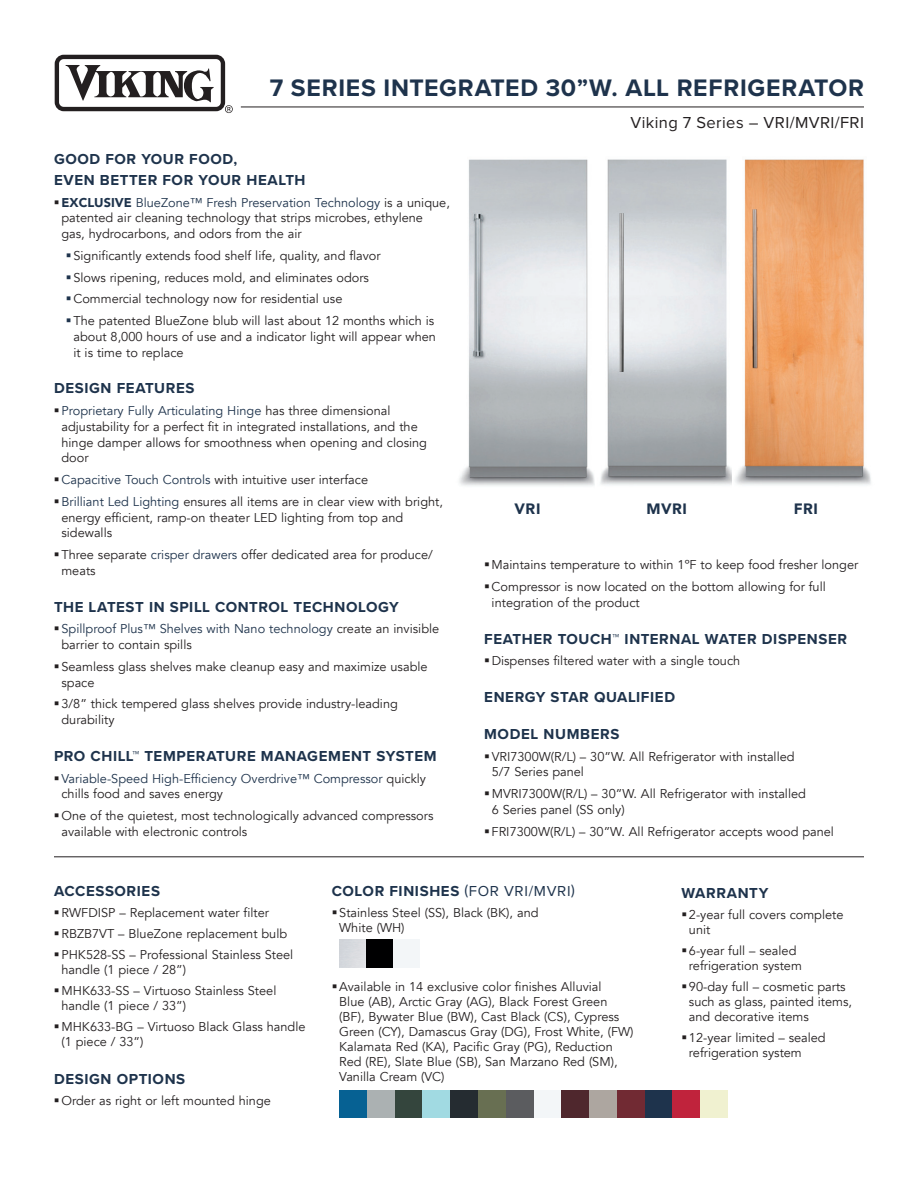
<style>
.page{position:relative;width:918px;height:1188px;background:#fff}
.page>*{position:absolute;margin:0;border:0;box-sizing:border-box;transform-origin:0 0}
.t1{font:700 24.75px "Proxima Nova";letter-spacing:.025em;color:#1e334c}
.t2{font:16.5px "Proxima Nova";letter-spacing:.025em;color:#231f20}
.t3{font:700 15px/21px "Proxima Nova";letter-spacing:.04em;color:#1e334c}
.t4{font:900 15px "Avenir";letter-spacing:.035em;color:#1e334c}
.t5{font:12.75px/15.8px "Avenir";color:#231f20}
.t6{font:12.75px/15.8px "Avenir";color:#1e334c}
.s1{font-weight:900;color:#1e334c}
.s2{color:#1e334c}
.s3{color:#231f20}
.s4{font-weight:400}
</style>
<div class="page">
<hr style="left:54px;top:856px;width:810px;height:1px;background:#231f20">
<img style="left:459px;top:159px;width:136px;height:327px">
<img style="left:600px;top:159px;width:132px;height:326px">
<img style="left:735px;top:159px;width:136px;height:326px">
<hr style="left:241px;top:107px;width:623px;height:1px;background:#231f20">
<svg style="left:55px;top:55px;width:178px;height:58px"></svg>
<div style="left:393px;top:940px;width:27px;height:28px;background:#f3f6f8"></div>
<div style="left:366px;top:940px;width:27px;height:28px;background:#000001"></div>
<div style="left:589px;top:1090px;width:28px;height:28px;background:#ada6a0"></div>
<div style="left:534px;top:1090px;width:27px;height:28px;background:#f3f6f8"></div>
<div style="left:506px;top:1090px;width:27px;height:28px;background:#5b5c5f"></div>
<div style="left:450px;top:1090px;width:28px;height:28px;background:#252c31"></div>
<div style="left:700px;top:1090px;width:28px;height:28px;background:#f0f1d0"></div>
<div style="left:478px;top:1090px;width:28px;height:28px;background:#686f52"></div>
<div style="left:395px;top:1090px;width:27px;height:28px;background:#34453d"></div>
<div style="left:367px;top:1090px;width:28px;height:28px;background:#abb1b2"></div>
<div style="left:422px;top:1090px;width:28px;height:28px;background:#a1dae2"></div>
<div style="left:339px;top:1090px;width:28px;height:28px;background:#066193"></div>
<div style="left:645px;top:1090px;width:27px;height:28px;background:#1e334c"></div>
<div style="left:673px;top:1090px;width:27px;height:28px;background:#c0233c"></div>
<div style="left:617px;top:1090px;width:28px;height:28px;background:#712a33"></div>
<div style="left:561px;top:1090px;width:28px;height:28px;background:#4f272d"></div>
<h1 class="t1" style="left:270px;top:70px;width:596px">7 SERIES INTEGRATED 30”W. ALL REFRIGERATOR</h1>
<p class="t2" style="left:630px;top:110px;width:235px">Viking 7 Series – VRI/MVRI/FRI</p>
<p class="t3" style="left:54px;top:148px;width:253px">GOOD FOR YOUR FOOD,<br>EVEN BETTER FOR YOUR HEALTH</p>
<p class="t5" style="left:61px;top:195px;width:390px;text-indent:-7px">▪<span class="s1">EXCLUSIVE</span> <span class="s2">BlueZone™ Fresh Preservation Technology</span> is a unique, patented air cleaning technology that strips microbes, ethylene<br>gas, hydrocarbons, and odors from the air</p>
<p class="t5" style="left:66px;top:248px;width:316px"><span class="s2">▪</span>Significantly extends food shelf life, quality, and flavor</p>
<p class="t5" style="left:66px;top:270px;width:305px"><span class="s2">▪</span>Slows ripening, reduces mold, and eliminates odors</p>
<p class="t5" style="left:66px;top:291px;width:278px"><span class="s2">▪</span>Commercial technology now for residential use</p>
<p class="t5" style="left:73px;top:313px;width:364px;text-indent:-7px"><span class="s2">▪</span>The patented BlueZone blub will last about 12 months which is about 8,000 hours of use and a indicator light will appear when it is time to replace</p>
<p class="t3" style="left:54px;top:378px;width:142px">DESIGN FEATURES</p>
<p class="t5" style="left:61px;top:403px;width:367px;text-indent:-7px">▪<span class="s2">Proprietary Fully Articulating Hinge</span> has three dimensional adjustability for a perfect fit in integrated installations, and the hinge damper allows for smoothness when opening and closing door</p>
<p class="t5" style="left:54px;top:472px;width:316px">▪<span class="s2">Capacitive Touch Controls</span> with intuitive user interface</p>
<p class="t5" style="left:61px;top:494px;width:383px;text-indent:-7px">▪<span class="s2">Brilliant Led Lighting</span> ensures all items are in clear view with bright, energy efficient, ramp-on theater LED lighting from top and sidewalls</p>
<p class="t5" style="left:61px;top:547px;width:373px;text-indent:-7px">▪Three separate <span class="s2">crisper drawers</span> offer dedicated area for produce/ meats</p>
<p class="t3" style="left:54px;top:596px;width:346px">THE LATEST IN SPILL CONTROL TECHNOLOGY</p>
<p class="t6" style="left:61px;top:621px;width:379px;text-indent:-7px"><span class="s3">▪</span>Spillproof Plus™ Shelves with Nano technology <span class="s3">create an invisible barrier to contain spills</span></p>
<p class="t5" style="left:61px;top:659px;width:368px;text-indent:-7px">▪Seamless glass shelves make cleanup easy and maximize usable space</p>
<p class="t5" style="left:61px;top:696px;width:338px;text-indent:-7px">▪3/8” thick tempered glass shelves provide industry-leading durability</p>
<p class="t3" style="left:54px;top:745px;width:384px">PRO CHILL™ TEMPERATURE MANAGEMENT SYSTEM</p>
<p class="t6" style="left:61px;top:771px;width:366px;text-indent:-7px"><span class="s3">▪</span>Variable-Speed High-Efficiency Overdrive™ Compressor <span class="s3">quickly chills food and saves energy</span></p>
<p class="t5" style="left:61px;top:808px;width:374px;text-indent:-7px">▪One of the quietest, most technologically advanced compressors available with electronic controls</p>
<p class="t4" style="left:515px;top:496px;width:27px">VRI</p>
<p class="t4" style="left:646px;top:496px;width:42px">MVRI</p>
<p class="t4" style="left:794px;top:496px;width:26px">FRI</p>
<p class="t5" style="left:484px;top:557px;width:376px">▪Maintains temperature to within 1ºF to keep food fresher longer</p>
<p class="t5" style="left:492px;top:579px;width:336px;text-indent:-7px">▪Compressor is now located on the bottom allowing for full integration of the product</p>
<p class="t3" style="left:484px;top:628px;width:365px">FEATHER TOUCH™ INTERNAL WATER DISPENSER</p>
<p class="t5" style="left:484px;top:653px;width:258px">▪Dispenses filtered water with a single touch</p>
<p class="t3" style="left:484px;top:686px;width:192px">ENERGY STAR QUALIFIED</p>
<p class="t3" style="left:484px;top:723px;width:137px">MODEL NUMBERS</p>
<p class="t5" style="left:492px;top:749px;width:304px;text-indent:-7px">▪VRI7300W(R/L) – 30”W. All Refrigerator with installed<br>5/7 Series panel</p>
<p class="t5" style="left:492px;top:786px;width:316px;text-indent:-7px">▪MVRI7300W(R/L) – 30”W. All Refrigerator with installed<br>6 Series panel (SS only)</p>
<p class="t5" style="left:484px;top:824px;width:351px">▪FRI7300W(R/L) – 30”W. All Refrigerator accepts wood panel</p>
<p class="t3" style="left:54px;top:880px;width:108px">ACCESSORIES</p>
<p class="t5" style="left:54px;top:905px;width:217px">▪RWFDISP – Replacement water filter</p>
<p class="t5" style="left:54px;top:926px;width:235px">▪RBZB7VT – BlueZone replacement bulb</p>
<p class="t5" style="left:61px;top:948px;width:233px;line-height:15px;text-indent:-7px">▪PHK528-SS – Professional Stainless Steel handle (1 piece / 28”)</p>
<p class="t5" style="left:61px;top:984px;width:216px;line-height:15px;text-indent:-7px">▪MHK633-SS – Virtuoso Stainless Steel handle (1 piece / 33”)</p>
<p class="t5" style="left:61px;top:1020px;width:246px;line-height:15px;text-indent:-7px">▪MHK633-BG – Virtuoso Black Glass handle (1 piece / 33”)</p>
<p class="t3" style="left:54px;top:1068px;width:133px">DESIGN OPTIONS</p>
<p class="t5" style="left:54px;top:1093px;width:218px">▪Order as right or left mounted hinge</p>
<p class="t3" style="left:332px;top:880px;width:245px">COLOR FINISHES <span class="s4">(FOR VRI/MVRI)</span></p>
<p class="t5" style="left:339px;top:906px;width:201px;line-height:15px;text-indent:-7px">▪Stainless Steel (SS), Black (BK), and<br>White (WH)</p>
<p class="t5" style="left:339px;top:979px;width:296px;line-height:15px;text-indent:-7px">▪Available in 14 exclusive color finishes Alluvial<br>Blue (AB), Arctic Gray (AG), Black Forest Green (BF), Bywater Blue (BW), Cast Black (CS), Cypress Green (CY), Damascus Gray (DG), Frost White, (FW)<br>Kalamata Red (KA), Pacific Gray (PG), Reduction Red (RE), Slate Blue (SB), San Marzano Red (SM), Vanilla Cream (VC)</p>
<p class="t3" style="left:681px;top:883px;width:88px">WARRANTY</p>
<p class="t5" style="left:689px;top:908px;width:156px;line-height:15px;text-indent:-7px">▪2-year full covers complete unit</p>
<p class="t5" style="left:681px;top:944px;width:122px;line-height:15px;text-align:center">▪6-year full – sealed refrigeration system</p>
<p class="t5" style="left:689px;top:980px;width:165px;line-height:15px;text-indent:-7px">▪90-day full – cosmetic parts such as glass, painted items, and decorative items</p>
<p class="t5" style="left:689px;top:1031px;width:138px;line-height:15px;text-indent:-7px">▪12-year limited – sealed refrigeration system</p>
</div>
